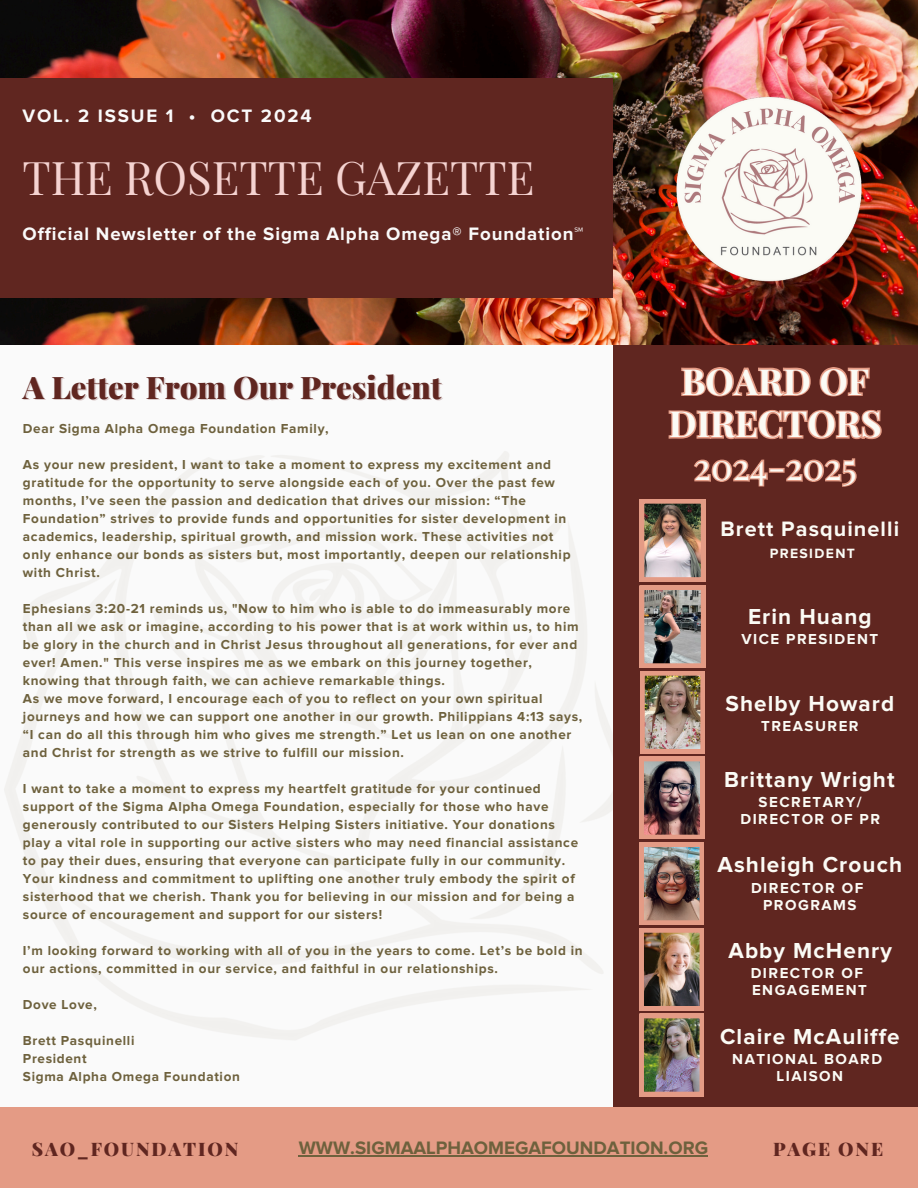
<style>
.page{position:relative;width:918px;height:1188px;background:#fafafa}
.page>*{position:absolute;margin:0;border:0;box-sizing:border-box;transform-origin:0 0}
.t1{font:45.45px "Playfair Display";color:#f5d3d1}
.t2{font:700 36px/42.8px "Playfair Display";color:#fbfbf5;text-align:center}
.t3{font:900 31.2px "Playfair Display";color:#602620}
.t4{font:700 22.5px "Proxima Nova";letter-spacing:.05em;color:#fbfbf5}
.t5{font:700 21.6px "Proxima Nova";letter-spacing:.05em;color:#fbfbf5}
.t6{font:700 18.75px "Proxima Nova";letter-spacing:.05em;color:#fafafa}
.t7{font:700 18.75px "Proxima Nova";color:#6e613d}
.t8{font:900 18.75px "Playfair Display";letter-spacing:.1em;color:#602620}
.t9{font:700 18.75px "Proxima Nova";letter-spacing:.1em;color:#fafafa}
.t10{font:700 15px "Proxima Nova";letter-spacing:.1em;color:#fbfbf5}
.t11{font:700 13.95px "Proxima Nova";letter-spacing:.1em;color:#fbfbf5}
.t12{font:700 13.5px/18px "Proxima Nova";letter-spacing:.05em;color:#6e613d}
.s1{font-weight:400}
</style>
<div class="page">
<div style="left:613px;top:342px;width:305px;height:765px;background:#602620"></div>
<img style="left:0;top:0;width:918px;height:344px">
<div style="left:0;top:78px;width:613px;height:219px;background:#602620"></div>
<div style="left:0;top:1107px;width:918px;height:81px;background:#e49b85"></div>
<img style="left:665px;top:84px;width:207px;height:207px">
<img style="left:639px;top:499px;width:66px;height:597px">
<svg style="left:681px;top:367px;width:189px;height:30px"></svg>
<svg style="left:668px;top:410px;width:214px;height:30px"></svg>
<svg style="left:694px;top:458px;width:163px;height:29px"></svg>
<hr style="left:299px;top:1155px;width:409px;height:1px;background:#6e613d">
<h4 class="t9" style="left:23px;top:107px;width:291px">VOL. 2 ISSUE 1 • OCT 2024</h4>
<p class="t1" style="left:23px;top:146px;width:513px">THE ROSETTE GAZETTE</p>
<p class="t6" style="left:23px;top:226px;width:562px">Official Newsletter of the Sigma Alpha Omega® Foundation℠</p>
<p class="t3" style="left:23px;top:365px;width:420px">A Letter From Our President</p>
<h4 class="t12" style="left:23px;top:420px;width:307px">Dear Sigma Alpha Omega Foundation Family,</h4>
<p class="t12" style="left:23px;top:456px;width:549px">As your new president, I want to take a moment to express my excitement and gratitude for the opportunity to serve alongside each of you. Over the past few months, I’ve seen the passion and dedication that drives our mission: “The Foundation” strives to provide funds and opportunities for sister development in academics, leadership, spiritual growth, and mission work. These activities not only enhance our bonds as sisters but, most importantly, deepen our relationship with Christ.</p>
<p class="t12" style="left:23px;top:600px;width:557px">Ephesians 3:20-21 reminds us, "Now to him who is able to do immeasurably more than all we ask or imagine, according to his power that is at work within us, to him be glory in the church and in Christ Jesus throughout all generations, for ever and ever! Amen." This verse inspires me as we embark on this journey together, knowing that through faith, we can achieve remarkable things.</p>
<p class="t12" style="left:23px;top:690px;width:561px">As we move forward, I encourage each of you to reflect on your own spiritual journeys and how we can support one another in our growth. Philippians 4:13 says, “I can do all this through him who gives me strength.” Let us lean on one another and Christ for strength as we strive to fulfill our mission.</p>
<h4 class="t12" style="left:23px;top:780px;width:557px">I want to take a moment to express my heartfelt gratitude for your continued support of the Sigma Alpha Omega Foundation, especially for those who have generously contributed to our Sisters Helping Sisters initiative. Your donations play a vital role in supporting our active sisters who may need financial assistance to pay their dues, ensuring that everyone can participate fully in our community.<br>Your kindness and commitment to uplifting one another truly embody the spirit of sisterhood that we cherish. Thank you for believing in our mission and for being a source of encouragement and support for our sisters!</h4>
<p class="t12" style="left:23px;top:942px;width:561px">I’m looking forward to working with all of you in the years to come. Let’s be bold in our actions, committed in our service, and faithful in our relationships.</p>
<p class="t12" style="left:23px;top:996px;width:75px">Dove Love,</p>
<p class="t12" style="left:23px;top:1032px;width:113px">Brett Pasquinelli</p>
<h4 class="t12" style="left:23px;top:1050px;width:65px">President</h4>
<p class="t12" style="left:23px;top:1068px;width:219px">Sigma Alpha Omega Foundation</p>
<p class="t2" style="left:669px;top:358px;width:215px">BOARD OF<br>DIRECTORS<br><span class="s1">2024-2025</span></p>
<h4 class="t5" style="left:721px;top:519px;width:180px">Brett Pasquinelli</h4>
<p class="t11" style="left:770px;top:547px;width:87px">PRESIDENT</p>
<p class="t4" style="left:748px;top:606px;width:125px">Erin Huang</p>
<p class="t10" style="left:741px;top:632px;width:138px">VICE PRESIDENT</p>
<p class="t4" style="left:725px;top:693px;width:170px">Shelby Howard</p>
<p class="t10" style="left:761px;top:719px;width:99px">TREASURER</p>
<h4 class="t4" style="left:724px;top:769px;width:172px">Brittany Wright</h4>
<p class="t10" style="left:759px;top:795px;width:105px">SECRETARY/</p>
<p class="t10" style="left:740px;top:812px;width:141px">DIRECTOR OF PR</p>
<h3 class="t4" style="left:718px;top:855px;width:186px">Ashleigh Crouch</h3>
<p class="t10" style="left:751px;top:881px;width:114px">DIRECTOR OF</p>
<p class="t10" style="left:763px;top:898px;width:95px">PROGRAMS</p>
<p class="t4" style="left:728px;top:940px;width:165px">Abby McHenry</p>
<p class="t10" style="left:751px;top:967px;width:114px">DIRECTOR OF</p>
<p class="t10" style="left:752px;top:983px;width:116px">ENGAGEMENT</p>
<p class="t4" style="left:720px;top:1026px;width:181px">Claire McAuliffe</p>
<p class="t10" style="left:732px;top:1052px;width:151px">NATIONAL BOARD</p>
<p class="t10" style="left:777px;top:1069px;width:68px">LIAISON</p>
<h5 class="t8" style="left:32px;top:1136px;width:208px">SAO_FOUNDATION</h5>
<p class="t7" style="left:299px;top:1139px;width:411px">WWW.SIGMAALPHAOMEGAFOUNDATION.ORG</p>
<h5 class="t8" style="left:773px;top:1136px;width:112px">PAGE ONE</h5>
</div>
